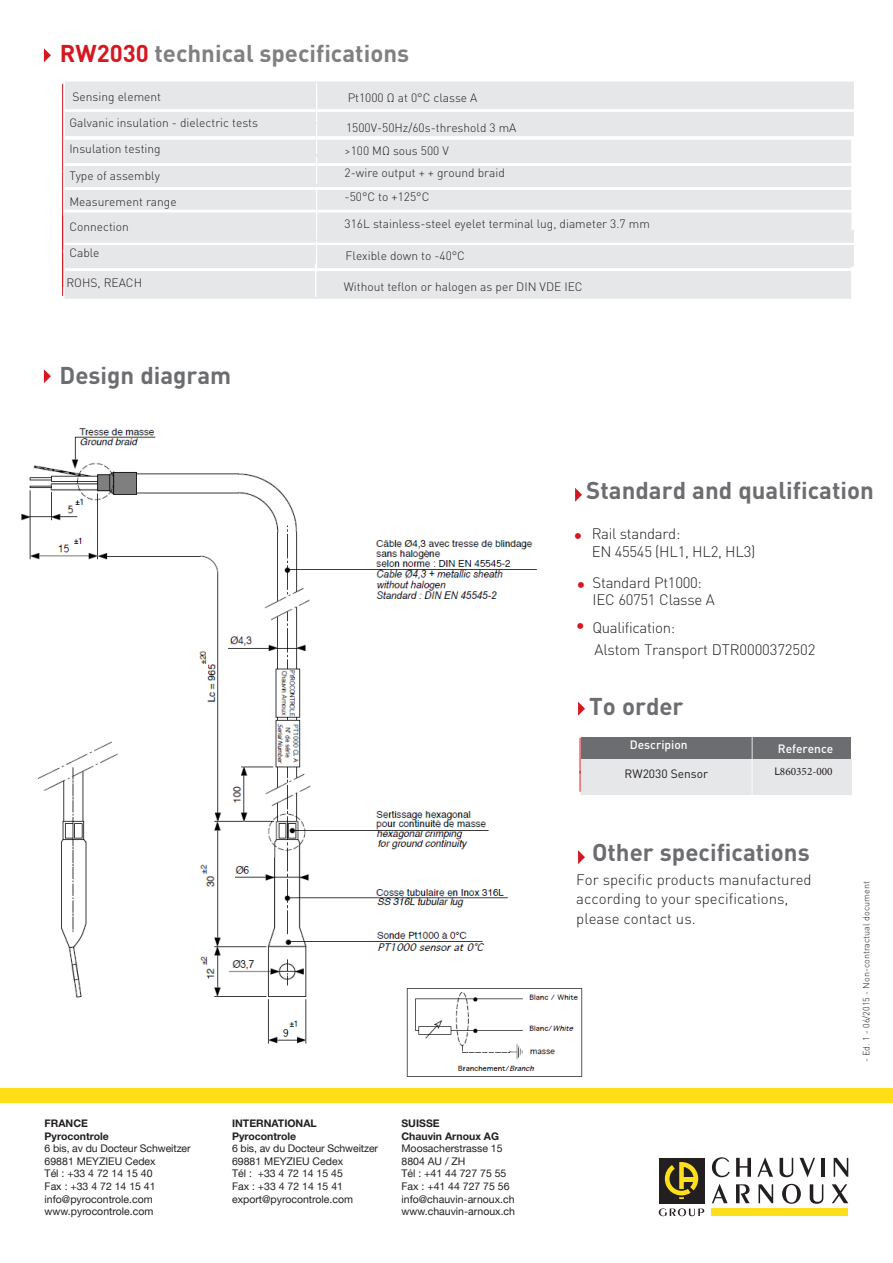
<style>
.page{position:relative;width:893px;height:1263px;background:#fff}
.page>*{position:absolute;margin:0;border:0;box-sizing:border-box;transform-origin:0 0}
.t1{font:700 24px "DIN Pro";color:#6c6d70}
.t2{font:700 24px "DIN Pro";color:#808080}
.t3{font:300 18px "DIN Pro";color:#d7171f}
.t4{font:300 15px/19.8px "DIN Pro";letter-spacing:-.01em;color:#231f20}
.t5{font:300 12px/25.7px "DIN Pro";color:#231f20}
.t6{font:500 12px "DIN Pro";color:#fff}
.t7{font:12px "DIN Pro";color:#231f20}
.t8{font:11.25px "Minion Pro";color:#231f20}
.t9{font:10.5px/12.6px "Helvetica Neue";color:#231f20}
.t10{font:700 10.5px/12.6px "Helvetica Neue LT Std";color:#231f20}
.t11{font:300 9px "DIN Pro";color:#231f20}
.s1{color:#d7171f}
.s2{font-size:18px;color:#d7171f}
.s3{font-family:"Franklin Gothic"}
</style>
<div class="page">
<div style="left:65px;top:267px;width:786px;height:32px;background:#e6e7e9"></div>
<div style="left:0;top:1087px;width:893px;height:15px;background:#ffdd17"></div>
<div style="left:712px;top:1209px;width:136px;height:7px;background:#ffdf1b"></div>
<div style="left:659px;top:1158px;width:45px;height:45px;background:#231f20"></div>
<svg style="left:665px;top:1162px;width:33px;height:37px"></svg>
<svg style="left:712px;top:1157px;width:18px;height:20px"></svg>
<svg style="left:736px;top:1158px;width:15px;height:19px"></svg>
<svg style="left:757px;top:1157px;width:16px;height:20px"></svg>
<svg style="left:780px;top:1158px;width:13px;height:19px"></svg>
<svg style="left:799px;top:1158px;width:16px;height:19px"></svg>
<hr style="left:821px;top:1158px;width:4px;height:19px;background:#231f20">
<svg style="left:834px;top:1158px;width:14px;height:19px"></svg>
<svg style="left:712px;top:1184px;width:16px;height:19px"></svg>
<svg style="left:736px;top:1184px;width:14px;height:19px"></svg>
<svg style="left:758px;top:1184px;width:15px;height:19px"></svg>
<svg style="left:782px;top:1184px;width:19px;height:20px"></svg>
<svg style="left:810px;top:1184px;width:13px;height:20px"></svg>
<svg style="left:832px;top:1184px;width:16px;height:19px"></svg>
<svg style="left:659px;top:1208px;width:45px;height:8px"></svg>
<svg style="left:44px;top:48px;width:7px;height:14px"></svg>
<svg style="left:44px;top:369px;width:7px;height:14px"></svg>
<svg style="left:575px;top:488px;width:7px;height:14px"></svg>
<svg style="left:578px;top:850px;width:7px;height:14px"></svg>
<div style="left:581px;top:738px;width:175px;height:21px;background:#6c6d70"></div>
<div style="left:757px;top:738px;width:94px;height:21px;background:#6c6d70"></div>
<div style="left:582px;top:759px;width:175px;height:35px;background:#e6e7e9"></div>
<div style="left:756px;top:759px;width:96px;height:35px;background:#e6e7e9"></div>
<svg style="left:580px;top:773px;width:1px;height:19px"></svg>
<hr style="left:580px;top:738px;width:1px;height:35px;background:#d7171f">
<hr style="left:62px;top:84px;width:1px;height:33px;background:#d7171f">
<svg style="left:62px;top:117px;width:1px;height:21px"></svg>
<hr style="left:62px;top:138px;width:1px;height:33px;background:#d7171f">
<svg style="left:62px;top:171px;width:1px;height:20px"></svg>
<hr style="left:62px;top:191px;width:1px;height:34px;background:#d7171f">
<svg style="left:578px;top:702px;width:7px;height:14px"></svg>
<div style="left:65px;top:81px;width:789px;height:186px;background:#e6e7e9"></div>
<hr style="left:316px;top:92px;width:1px;height:30px;background:#fff">
<hr style="left:316px;top:123px;width:1px;height:31px;background:#fff">
<hr style="left:751px;top:733px;width:2px;height:89px;background:#fff">
<svg style="left:316px;top:157px;width:1px;height:111px"></svg>
<hr style="left:64px;top:109px;width:795px;height:3px;background:#fff">
<hr style="left:65px;top:136px;width:796px;height:3px;background:#fff">
<hr style="left:64px;top:187px;width:795px;height:3px;background:#fff">
<hr style="left:64px;top:210px;width:795px;height:2px;background:#fff">
<hr style="left:64px;top:243px;width:795px;height:2px;background:#fff">
<hr style="left:64px;top:163px;width:795px;height:3px;background:#fff">
<img style="left:21px;top:428px;width:516px;height:616px">
<img style="left:404px;top:983px;width:179px;height:94px">
<hr style="left:62px;top:216px;width:1px;height:33px;background:#d7171f">
<hr style="left:65px;top:268px;width:787px;height:3px;background:#fff">
<hr style="left:62px;top:253px;width:1px;height:34px;background:#d7171f">
<hr style="left:315px;top:264px;width:1px;height:33px;background:#fff">
<hr style="left:62px;top:262px;width:1px;height:34px;background:#d7171f">
<h1 class="t2" style="left:60px;top:34px;width:351px"><span class="s1">RW2030</span> technical specifications</h1>
<p class="t5" style="left:73px;top:83px;width:90px">Sensing element</p>
<p class="t5" style="left:348px;top:84px;width:131px">Pt1000 Ω at 0°C classe A</p>
<p class="t5" style="left:69px;top:108px;width:190px">Galvanic insulation - dielectric tests<br>Insulation testing</p>
<p class="t5" style="left:69px;top:161px;width:109px">Type of assembly<br>Measurement range<br>Connection<br>Cable</p>
<p class="t5" style="left:66px;top:269px;width:77px">ROHS, REACH</p>
<h1 class="t1" style="left:60px;top:355px;width:173px">Design diagram</h1>
<p class="t5" style="left:345px;top:115px;width:173px;line-height:22.6px">1500V-50Hz/60s-threshold 3 mA &gt;100 MΩ sous 500 V<br>2-wire output + + ground braid</p>
<p class="t5" style="left:345px;top:183px;width:86px">-50°C to +125°C</p>
<p class="t5" style="left:345px;top:210px;width:307px">316L stainless-steel eyelet terminal lug, diameter 3.7 mm</p>
<p class="t5" style="left:346px;top:242px;width:121px">Flexible down to -40°C</p>
<p class="t5" style="left:344px;top:273px;width:240px">Without teflon or halogen as per DIN VDE IEC</p>
<h1 class="t1" style="left:586px;top:471px;width:289px">Standard and qualification</h1>
<p class="t4" style="left:592px;top:523px;width:165px;line-height:18px;text-indent:-19px"><span class="s2">•</span> Rail standard:<br>EN 45545 (HL1, HL2, HL3)</p>
<p class="t4" style="left:593px;top:573px;width:124px;line-height:17.1px">Standard Pt1000:<br>IEC 60751 Classe A</p>
<p class="t4" style="left:594px;top:615px;width:222px;line-height:22.4px;text-indent:-19px"><span class="s2">•</span> Qualification:<br>Alstom Transport DTR0000372502</p>
<h2 class="t3" style="left:576px;top:571px;width:11px">•</h2>
<h1 class="t1" style="left:589px;top:686px;width:96px">To order</h1>
<p class="t6" style="left:630px;top:735px;width:59px">Descripion</p>
<p class="t6" style="left:778px;top:739px;width:57px">Reference</p>
<p class="t7" style="left:625px;top:764px;width:85px">RW2030 Sensor</p>
<p class="t8" style="left:774px;top:764px;width:60px"><span class="s3">L</span>860352-000</p>
<h1 class="t1" style="left:592px;top:832px;width:219px">Other specifications</h1>
<p class="t4" style="left:576px;top:868px;width:237px">For specific products manufactured according to your specifications, please contact us.</p>
<p class="t11" style="left:859px;top:1062px;width:182px;rotate:-90deg">- Ed. 1 - 06/2015 - Non-contractual document</p>
<p class="t10" style="left:45px;top:1117px;width:66px">FRANCE<br>Pyrocontrole</p>
<p class="t9" style="left:45px;top:1142px;width:147px">6 bis, av du Docteur Schweitzer<br>69881 MEYZIEU Cedex<br>Tél : +33 4 72 14 15 40<br>Fax : +33 4 72 14 15 41 info@pyrocontrole.com www.pyrocontrole.com</p>
<p class="t10" style="left:232px;top:1117px;width:86px">INTERNATIONAL<br>Pyrocontrole</p>
<p class="t9" style="left:232px;top:1142px;width:147px">6 bis, av du Docteur Schweitzer<br>69881 MEYZIEU Cedex<br>Tél : +33 4 72 14 15 45<br>Fax : +33 4 72 14 15 41 export@pyrocontrole.com</p>
<p class="t10" style="left:401px;top:1117px;width:99px">SUISSE<br>Chauvin Arnoux AG</p>
<p class="t9" style="left:401px;top:1142px;width:115px">Moosacherstrasse 15<br>8804 AU / ZH<br>Tél : +41 44 727 75 55<br>Fax : +41 44 727 75 56 info@chauvin-arnoux.ch www.chauvin-arnoux.ch</p>
</div>
